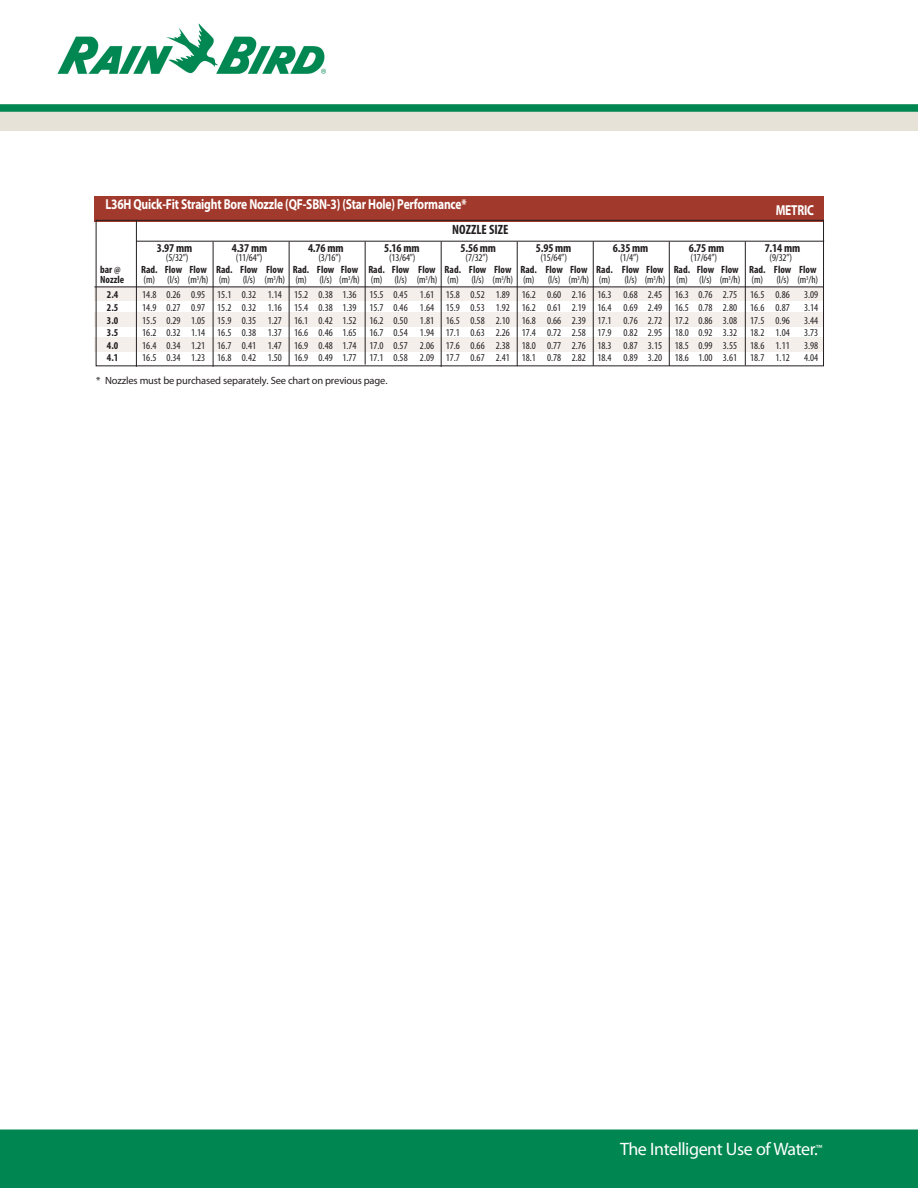
<style>
.page{position:relative;width:918px;height:1188px;background:#fff}
.page>*{position:absolute;margin:0;border:0;box-sizing:border-box;transform-origin:0 0}
.t1{font:18px "Myriad Pro";letter-spacing:-.025em;color:#fff}
.Table_Head{font:700 14.4px "Myriad Pro";letter-spacing:-.015em;color:#fff;scale:.8 1}
.t2{font:700 condensed 13.5px "Myriad Pro";letter-spacing:.005em;color:#231f20}
.t3{font:700 condensed 12px "Myriad Pro";letter-spacing:-.015em;color:#231f20}
.t4{font:condensed 10.5px "Myriad Pro";color:#231f20}
.t5{font:700 condensed 10.5px "Myriad Pro";color:#231f20}
.Lower_Chart_Txt{font:10.5px "Myriad Pro";letter-spacing:-.015em;color:#231f20}
</style>
<div class="page">
<div style="left:0;top:1129px;width:918px;height:59px;background:#008751"></div>
<div style="left:0;top:105px;width:918px;height:26px;background:#e6e2d7"></div>
<img style="left:57px;top:23px;width:269px;height:51px">
<div style="left:0;top:104px;width:918px;height:8px;background:#008751"></div>
<div style="left:94px;top:196px;width:730px;height:26px;background:#a1392c"></div>
<div style="left:94px;top:286px;width:729px;height:15px;background:#f4efeb"></div>
<div style="left:94px;top:312px;width:729px;height:15px;background:#f4efeb"></div>
<div style="left:94px;top:338px;width:729px;height:14px;background:#f4efeb"></div>
<hr style="left:213px;top:242px;width:1px;height:125px;background:#231f20">
<hr style="left:136px;top:220px;width:1px;height:147px;background:#231f20">
<hr style="left:289px;top:242px;width:1px;height:124px;background:#231f20">
<hr style="left:365px;top:242px;width:1px;height:123px;background:#231f20">
<hr style="left:441px;top:242px;width:1px;height:125px;background:#231f20">
<hr style="left:517px;top:242px;width:1px;height:124px;background:#231f20">
<hr style="left:593px;top:242px;width:1px;height:124px;background:#231f20">
<hr style="left:669px;top:242px;width:1px;height:124px;background:#231f20">
<hr style="left:745px;top:242px;width:1px;height:123px;background:#231f20">
<hr style="left:136px;top:241px;width:688px;height:1px;background:#231f20">
<hr style="left:94px;top:287px;width:730px;height:1px;background:#231f20">
<div style="left:96px;top:220px;width:728px;height:146px;border:1px solid #231f20"></div>
<p class="Table_Head" style="left:105px;top:195px;width:453px">L36H Quick-Fit Straight Bore Nozzle (QF-SBN-3) (Star Hole) Performance*</p>
<p class="Table_Head" style="left:776px;top:200px;width:50px">METRIC</p>
<p class="t2" style="left:452px;top:221px;width:58px">NOZZLE SIZE</p>
<p class="t3" style="left:157px;top:240px;width:37px">3.97 mm</p>
<p class="t3" style="left:232px;top:240px;width:37px">4.37 mm</p>
<p class="t3" style="left:308px;top:240px;width:37px">4.76 mm</p>
<p class="t3" style="left:384px;top:240px;width:37px">5.16 mm</p>
<p class="t3" style="left:461px;top:240px;width:37px">5.56 mm</p>
<p class="t3" style="left:536px;top:240px;width:37px">5.95 mm</p>
<p class="t3" style="left:613px;top:240px;width:37px">6.35 mm</p>
<p class="t3" style="left:689px;top:240px;width:37px">6.75 mm</p>
<p class="t3" style="left:765px;top:240px;width:37px">7.14 mm</p>
<p class="t4" style="left:166px;top:251px;width:24px">(5/32”)</p>
<p class="t4" style="left:236px;top:251px;width:28px">(11/64”)</p>
<p class="t4" style="left:318px;top:251px;width:24px">(3/16”)</p>
<p class="t4" style="left:389px;top:251px;width:28px">(13/64”)</p>
<p class="t4" style="left:466px;top:251px;width:24px">(7/32”)</p>
<p class="t4" style="left:540px;top:251px;width:28px">(15/64”)</p>
<p class="t4" style="left:620px;top:251px;width:20px">(1/4”)</p>
<p class="t4" style="left:691px;top:251px;width:28px">(17/64”)</p>
<p class="t4" style="left:770px;top:251px;width:24px">(9/32”)</p>
<p class="t5" style="left:100px;top:263px;width:22px">bar @</p>
<p class="t5" style="left:141px;top:263px;width:677px">Rad. Flow Flow Rad. Flow Flow Rad. Flow Flow Rad. Flow Flow Rad. Flow Flow Rad. Flow Flow Rad. Flow Flow Rad. Flow Flow Rad. Flow Flow</p>
<p class="t5" style="left:100px;top:273px;width:26px">Nozzle</p>
<p class="t4" style="left:144px;top:274px;width:392px">(m) (l/s) (m<sup>3</sup>/h) (m) (l/s) (m<sup>3</sup>/h) (m) (l/s) (m<sup>3</sup>/h) (m) (l/s) (m<sup>3</sup>/h) (m) (l/s) (m<sup>3</sup>/h) (m)</p>
<p class="t4" style="left:548px;top:274px;width:64px">(l/s) (m<sup>3</sup>/h) (m)</p>
<p class="t4" style="left:624px;top:274px;width:140px">(l/s) (m<sup>3</sup>/h) (m) (l/s) (m<sup>3</sup>/h) (m)</p>
<p class="t4" style="left:776px;top:274px;width:43px">(l/s) (m<sup>3</sup>/h)</p>
<p class="t5" style="left:107px;top:288px;width:13px">2.4</p>
<p class="t4" style="left:142px;top:289px;width:596px">14.8 0.26 0.95 15.1 0.32 1.14 15.2 0.38 1.36 15.5 0.45 1.61 15.8 0.52 1.89 16.2 0.60 2.16 16.3 0.68 2.45 16.3 0.76 2.75</p>
<p class="t4" style="left:750px;top:289px;width:41px">16.5 0.86</p>
<p class="t4" style="left:804px;top:289px;width:16px">3.09</p>
<p class="t5" style="left:107px;top:301px;width:13px">2.5</p>
<p class="t4" style="left:142px;top:301px;width:596px">14.9 0.27 0.97 15.2 0.32 1.16 15.4 0.38 1.39 15.7 0.46 1.64 15.9 0.53 1.92 16.2 0.61 2.19 16.4 0.69 2.49 16.5 0.78 2.80</p>
<p class="t4" style="left:750px;top:301px;width:41px">16.6 0.87</p>
<p class="t4" style="left:804px;top:301px;width:16px">3.14</p>
<p class="t5" style="left:107px;top:313px;width:13px">3.0</p>
<p class="t4" style="left:142px;top:314px;width:596px">15.5 0.29 1.05 15.9 0.35 1.27 16.1 0.42 1.52 16.2 0.50 1.81 16.5 0.58 2.10 16.8 0.66 2.39 17.1 0.76 2.72 17.2 0.86 3.08</p>
<p class="t4" style="left:750px;top:314px;width:41px">17.5 0.96</p>
<p class="t4" style="left:804px;top:314px;width:16px">3.44</p>
<p class="t5" style="left:107px;top:326px;width:13px">3.5</p>
<p class="t4" style="left:142px;top:326px;width:596px">16.2 0.32 1.14 16.5 0.38 1.37 16.6 0.46 1.65 16.7 0.54 1.94 17.1 0.63 2.26 17.4 0.72 2.58 17.9 0.82 2.95 18.0 0.92 3.32</p>
<p class="t4" style="left:750px;top:326px;width:41px">18.2 1.04</p>
<p class="t4" style="left:804px;top:326px;width:16px">3.73</p>
<p class="t5" style="left:107px;top:339px;width:13px">4.0</p>
<p class="t4" style="left:142px;top:339px;width:596px">16.4 0.34 1.21 16.7 0.41 1.47 16.9 0.48 1.74 17.0 0.57 2.06 17.6 0.66 2.38 18.0 0.77 2.76 18.3 0.87 3.15 18.5 0.99 3.55</p>
<p class="t4" style="left:750px;top:339px;width:41px">18.6 1.11</p>
<p class="t4" style="left:804px;top:339px;width:16px">3.98</p>
<p class="t5" style="left:107px;top:351px;width:13px">4.1</p>
<p class="t4" style="left:142px;top:352px;width:596px">16.5 0.34 1.23 16.8 0.42 1.50 16.9 0.49 1.77 17.1 0.58 2.09 17.7 0.67 2.41 18.1 0.78 2.82 18.4 0.89 3.20 18.6 1.00 3.61</p>
<p class="t4" style="left:750px;top:352px;width:41px">18.7 1.12</p>
<p class="t4" style="left:804px;top:352px;width:16px">4.04</p>
<p class="Lower_Chart_Txt" style="left:96px;top:374px;width:293px">* Nozzles must be purchased separately. See chart on previous page.</p>
<h1 class="t1" style="left:620px;top:1138px;width:204px">The Intelligent Use of Water.<sup>™</sup></h1>
</div>
